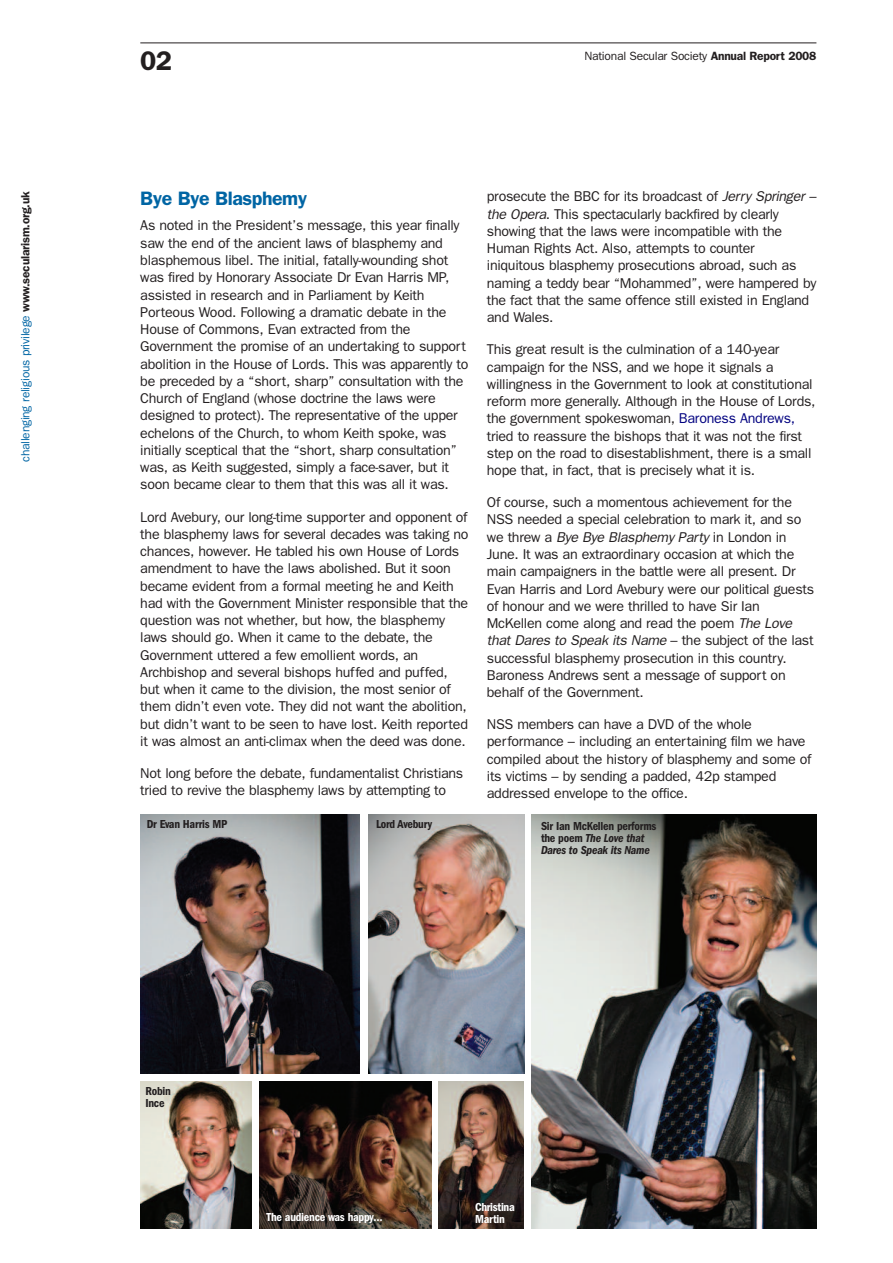
<style>
.page{position:relative;width:893px;height:1263px;background:#fff}
.page>*{position:absolute;margin:0;border:0;box-sizing:border-box;transform-origin:0 0}
.t1{font:600 27px "Franklin Gothic";color:#231f20}
.t2{font:600 19.5px "Franklin Gothic";letter-spacing:-.02em;color:#0065a4}
.t3{font:14.25px/17.2px "Franklin Gothic";letter-spacing:-.02em;color:#231f20}
.t4{font:italic 600 condensed 12px/12px "Franklin Gothic";letter-spacing:-.02em;color:#231f20}
.t5{font:12px "Franklin Gothic";letter-spacing:-.02em;color:#0065a4}
.t6{font:12px "Franklin Gothic";letter-spacing:-.02em;color:#231f20}
.t7{font:600 condensed 12px/12px "Franklin Gothic";letter-spacing:-.02em;color:#fff}
.t8{font:600 condensed 12px/12px "Franklin Gothic";letter-spacing:-.02em;color:#231f20}
.s1{font-weight:600;color:#231f20}
.s2{font-weight:600}
.s3{font-style:italic}
.s4{color:#000080}
.s5{font-style:normal}
</style>
<div class="page">
<hr style="left:140px;top:43px;width:676px;height:1px;background:#231f20">
<img style="left:368px;top:815px;width:157px;height:258px">
<img style="left:140px;top:1081px;width:112px;height:148px">
<img style="left:140px;top:815px;width:220px;height:258px">
<img style="left:531px;top:814px;width:285px;height:415px">
<img style="left:439px;top:1081px;width:85px;height:148px">
<img style="left:259px;top:1081px;width:173px;height:148px">
<p class="t5" style="left:18px;top:462px;width:272px;rotate:-90deg">challenging religious privilege <span class="s1">www.secularism.org.uk</span></p>
<h1 class="t1" style="left:140px;top:45px;width:33px">02</h1>
<p class="t6" style="left:584px;top:48px;width:233px">National Secular Society <span class="s2">Annual Report 2008</span></p>
<h2 class="t2" style="left:140px;top:187px;width:168px">Bye Bye Blasphemy</h2>
<p class="t3" style="left:140px;top:217px;width:330px">As noted in the President’s message, this year finally saw the end of the ancient laws of blasphemy and blasphemous libel. The initial, fatally-wounding shot was fired by Honorary Associate Dr Evan Harris MP, assisted in research and in Parliament by Keith Porteous Wood. Following a dramatic debate in the House of Commons, Evan extracted from the Government the promise of an undertaking to support abolition in the House of Lords. This was apparently to be preceded by a “short, sharp” consultation with the Church of England (whose doctrine the laws were designed to protect). The representative of the upper echelons of the Church, to whom Keith spoke, was initially sceptical that the “short, sharp consultation” was, as Keith suggested, simply a face-saver, but it soon became clear to them that this was all it was.</p>
<p class="t3" style="left:140px;top:508px;width:330px">Lord Avebury, our long-time supporter and opponent of the blasphemy laws for several decades was taking no chances, however. He tabled his own House of Lords amendment to have the laws abolished. But it soon became evident from a formal meeting he and Keith had with the Government Minister responsible that the question was not whether, but how, the blasphemy laws should go. When it came to the debate, the Government uttered a few emollient words, an Archbishop and several bishops huffed and puffed, but when it came to the division, the most senior of them didn’t even vote. They did not want the abolition, but didn’t want to be seen to have lost. Keith reported it was almost an anti-climax when the deed was done.</p>
<p class="t3" style="left:140px;top:764px;width:325px">Not long before the debate, fundamentalist Christians tried to revive the blasphemy laws by attempting to</p>
<p class="t3" style="left:487px;top:188px;width:331px">prosecute the BBC for its broadcast of <span class="s3">Jerry Springer – the Opera</span>. This spectacularly backfired by clearly showing that the laws were incompatible with the Human Rights Act. Also, attempts to counter iniquitous blasphemy prosecutions abroad, such as naming a teddy bear “Mohammed”, were hampered by the fact that the same offence still existed in England and Wales.</p>
<p class="t3" style="left:487px;top:341px;width:330px">This great result is the culmination of a 140-year campaign for the NSS, and we hope it signals a willingness in the Government to look at constitutional reform more generally. Although in the House of Lords, the government spokeswoman, <span class="s4">Baroness Andrews, </span>tried to reassure the bishops that it was not the first step on the road to disestablishment, there is a small hope that, in fact, that is precisely what it is.</p>
<p class="t3" style="left:487px;top:494px;width:329px">Of course, such a momentous achievement for the NSS needed a special celebration to mark it, and so we threw a <span class="s3">Bye Bye Blasphemy Party</span> in London in June. It was an extraordinary occasion at which the main campaigners in the battle were all present. Dr Evan Harris and Lord Avebury were our political guests of honour and we were thrilled to have Sir Ian McKellen come along and read the poem <span class="s3">The Love that Dares to Speak its Name</span> – the subject of the last successful blasphemy prosecution in this country.<br>Baroness Andrews sent a message of support on behalf of the Government.</p>
<p class="t3" style="left:487px;top:716px;width:326px">NSS members can have a DVD of the whole performance – including an entertaining film we have compiled about the history of blasphemy and some of its victims – by sending a padded, 42p stamped addressed envelope to the office.</p>
<p class="t8" style="left:147px;top:819px;width:82px">Dr Evan Harris MP</p>
<p class="t8" style="left:376px;top:819px;width:58px">Lord Avebury</p>
<p class="t4" style="left:541px;top:821px;width:117px"><span class="s5">Sir Ian McKellen performs the poem</span> The Love that<br>Dares to Speak its Name</p>
<p class="t8" style="left:145px;top:1086px;width:27px">Robin<br>Ince</p>
<p class="t7" style="left:267px;top:1212px;width:118px">The audience was happy…</p>
<p class="t7" style="left:475px;top:1202px;width:41px">Christina<br>Martin</p>
</div>
